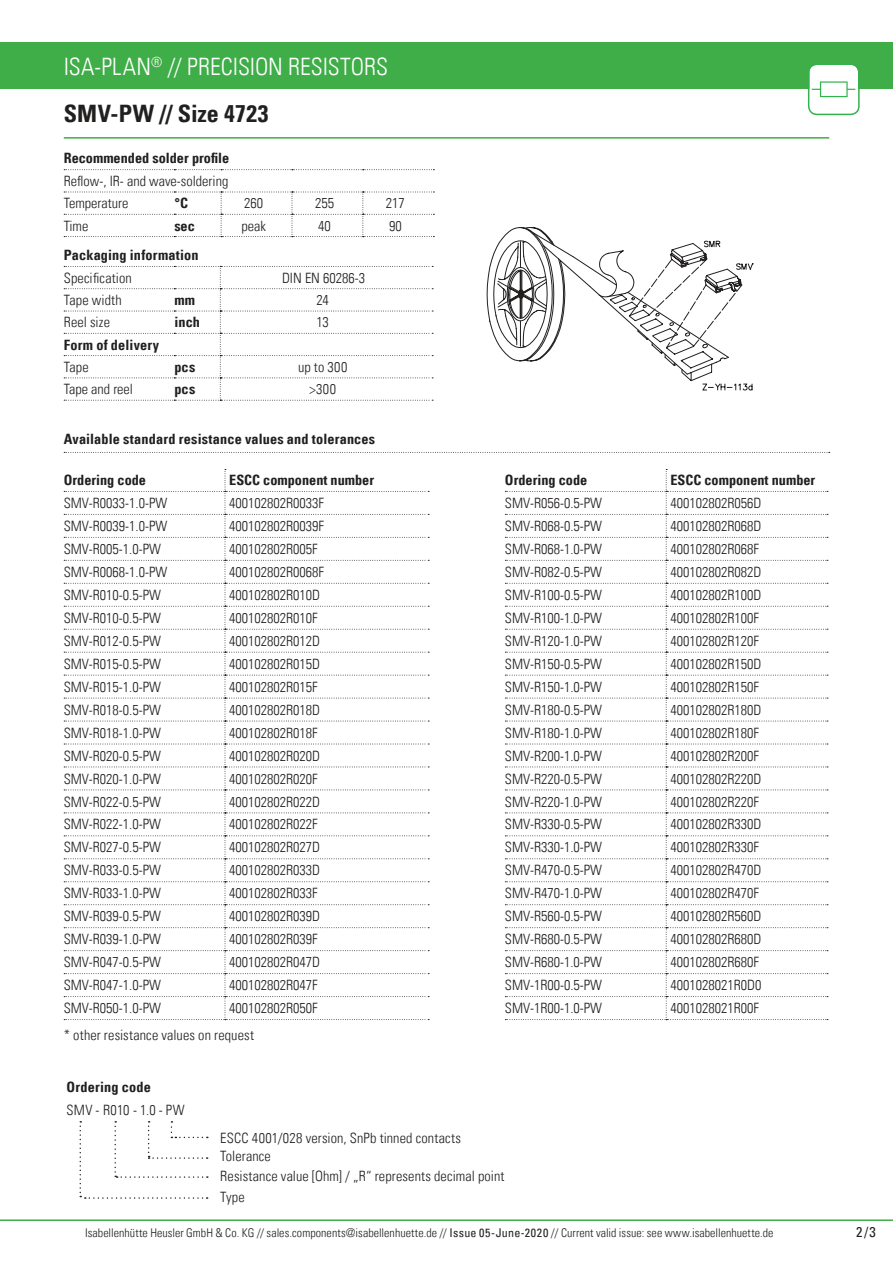
<style>
.page{position:relative;width:893px;height:1263px;background:#fff}
.page>*{position:absolute;margin:0;border:0;box-sizing:border-box;transform-origin:0 0}
.t1{font:24px "Univers Com 47 Light Cond";color:#fff}
.t2{font:24px "Univers Com 67 Bold Cond";letter-spacing:.005em;color:#221f1f}
.t3{font:14.25px/22.4px "Univers Com 47 Light Cond";color:#221f1f}
.t4{font:14.25px "Univers Com 67 Bold Cond";letter-spacing:.005em;color:#221f1f}
.t5{font:14.25px "Univers Com 47 Light Cond";letter-spacing:.025em;color:#221f1f}
.t6{font:condensed 14.25px "Univers Com 57";color:#221f1f}
.t7{font:12px "Univers Com 47 Light Cond";letter-spacing:.005em;color:#221f1f}
.s1{font-family:"Univers Com 57";font-stretch:condensed}
</style>
<div class="page">
<hr style="left:0;top:1219px;width:893px;height:2px;background:#3fad48">
<div style="left:0;top:43px;width:893px;height:46px;background:#3fad48"></div>
<hr style="left:64px;top:137px;width:765px;height:2px;background:#3fad48">
<svg style="left:808px;top:64px;width:52px;height:51px"></svg>
<svg style="left:64px;top:169px;width:370px;height:1px"></svg>
<svg style="left:64px;top:192px;width:370px;height:45px"></svg>
<svg style="left:487px;top:227px;width:266px;height:164px"></svg>
<div style="left:486px;top:369px;width:112px;height:26px;background:#fff"></div>
<svg style="left:64px;top:452px;width:766px;height:1px"></svg>
<svg style="left:64px;top:469px;width:365px;height:551px"></svg>
<svg style="left:505px;top:469px;width:323px;height:551px"></svg>
<svg style="left:64px;top:266px;width:369px;height:135px"></svg>
<svg style="left:80px;top:1121px;width:128px;height:78px"></svg>
<h1 class="t1" style="left:64px;top:57px;width:326px">ISA-PLAN<sup>®</sup> // PRECISION RESISTORS</h1>
<h1 class="t2" style="left:64px;top:104px;width:206px">SMV-PW // Size 4723</h1>
<p class="t4" style="left:64px;top:149px;width:167px">Recommended solder pro昀椀le</p>
<p class="t3" style="left:64px;top:170px;width:166px">Re昀氀ow-, IR- and wave-soldering<br>Temperature</p>
<p class="t4" style="left:174px;top:197px;width:15px">°C</p>
<p class="t3" style="left:244px;top:192px;width:20px">260</p>
<p class="t3" style="left:315px;top:192px;width:20px">255</p>
<p class="t3" style="left:386px;top:192px;width:20px">217</p>
<p class="t3" style="left:64px;top:215px;width:26px">Time</p>
<p class="t4" style="left:174px;top:220px;width:22px">sec</p>
<p class="t3" style="left:241px;top:215px;width:26px">peak</p>
<p class="t3" style="left:318px;top:215px;width:14px">40</p>
<p class="t3" style="left:389px;top:215px;width:14px">90</p>
<p class="t4" style="left:64px;top:250px;width:136px">Packaging information</p>
<p class="t3" style="left:64px;top:267px;width:70px">Speci昀椀cation</p>
<p class="t3" style="left:282px;top:267px;width:85px">DIN EN 60286-3</p>
<p class="t3" style="left:64px;top:290px;width:60px">Tape width</p>
<p class="t4" style="left:174px;top:294px;width:22px">mm</p>
<p class="t3" style="left:317px;top:289px;width:14px">24</p>
<p class="t3" style="left:64px;top:312px;width:48px">Reel size</p>
<p class="t4" style="left:174px;top:317px;width:27px">inch</p>
<p class="t3" style="left:317px;top:312px;width:14px">13</p>
<p class="t4" style="left:64px;top:339px;width:97px">Form of delivery</p>
<p class="t3" style="left:64px;top:357px;width:26px">Tape</p>
<p class="t4" style="left:174px;top:361px;width:23px">pcs</p>
<p class="t3" style="left:298px;top:357px;width:51px">up to 300</p>
<p class="t3" style="left:64px;top:379px;width:71px">Tape and reel</p>
<p class="t4" style="left:174px;top:383px;width:23px">pcs</p>
<p class="t3" style="left:309px;top:379px;width:28px">&gt;300</p>
<p class="t4" style="left:64px;top:433px;width:313px">Available standard resistance values and tolerances</p>
<p class="t4" style="left:64px;top:475px;width:84px">Ordering code</p>
<p class="t4" style="left:229px;top:475px;width:146px">ESCC component number</p>
<p class="t3" style="left:64px;top:493px;width:105px">SMV-R0033-1.0-PW</p>
<p class="t3" style="left:229px;top:492px;width:96px">400102802R0033F</p>
<p class="t3" style="left:64px;top:516px;width:105px">SMV-R0039-1.0-PW</p>
<p class="t3" style="left:229px;top:515px;width:96px">400102802R0039F</p>
<p class="t3" style="left:64px;top:539px;width:99px">SMV-R005-1.0-PW</p>
<p class="t3" style="left:229px;top:538px;width:90px">400102802R005F</p>
<p class="t3" style="left:64px;top:561px;width:105px">SMV-R0068-1.0-PW</p>
<p class="t3" style="left:229px;top:561px;width:96px">400102802R0068F</p>
<p class="t3" style="left:64px;top:585px;width:99px">SMV-R010-0.5-PW</p>
<p class="t3" style="left:229px;top:584px;width:92px">400102802R010D</p>
<p class="t3" style="left:64px;top:608px;width:99px">SMV-R010-0.5-PW</p>
<p class="t3" style="left:229px;top:607px;width:90px">400102802R010F</p>
<p class="t3" style="left:64px;top:630px;width:99px">SMV-R012-0.5-PW</p>
<p class="t3" style="left:229px;top:630px;width:92px">400102802R012D</p>
<p class="t3" style="left:64px;top:654px;width:99px">SMV-R015-0.5-PW</p>
<p class="t3" style="left:229px;top:652px;width:92px">400102802R015D</p>
<p class="t3" style="left:64px;top:677px;width:99px">SMV-R015-1.0-PW</p>
<p class="t3" style="left:229px;top:675px;width:90px">400102802R015F</p>
<p class="t3" style="left:64px;top:700px;width:99px">SMV-R018-0.5-PW</p>
<p class="t3" style="left:229px;top:698px;width:92px">400102802R018D</p>
<p class="t3" style="left:64px;top:722px;width:99px">SMV-R018-1.0-PW</p>
<p class="t3" style="left:229px;top:721px;width:90px">400102802R018F</p>
<p class="t3" style="left:64px;top:744px;width:99px">SMV-R020-0.5-PW</p>
<p class="t3" style="left:229px;top:744px;width:92px">400102802R020D</p>
<p class="t3" style="left:64px;top:767px;width:99px">SMV-R020-1.0-PW</p>
<p class="t3" style="left:229px;top:767px;width:90px">400102802R020F</p>
<p class="t3" style="left:64px;top:790px;width:99px">SMV-R022-0.5-PW</p>
<p class="t3" style="left:229px;top:790px;width:92px">400102802R022D</p>
<p class="t3" style="left:64px;top:813px;width:99px">SMV-R022-1.0-PW</p>
<p class="t3" style="left:229px;top:813px;width:90px">400102802R022F</p>
<p class="t3" style="left:64px;top:836px;width:99px">SMV-R027-0.5-PW</p>
<p class="t3" style="left:229px;top:836px;width:92px">400102802R027D</p>
<p class="t3" style="left:64px;top:860px;width:99px">SMV-R033-0.5-PW</p>
<p class="t3" style="left:229px;top:859px;width:92px">400102802R033D</p>
<p class="t3" style="left:64px;top:883px;width:99px">SMV-R033-1.0-PW</p>
<p class="t3" style="left:229px;top:882px;width:90px">400102802R033F</p>
<p class="t3" style="left:64px;top:906px;width:99px">SMV-R039-0.5-PW</p>
<p class="t3" style="left:229px;top:905px;width:92px">400102802R039D</p>
<p class="t3" style="left:64px;top:929px;width:99px">SMV-R039-1.0-PW</p>
<p class="t3" style="left:229px;top:928px;width:90px">400102802R039F</p>
<p class="t3" style="left:64px;top:951px;width:99px">SMV-R047-0.5-PW</p>
<p class="t3" style="left:229px;top:951px;width:92px">400102802R047D</p>
<p class="t3" style="left:64px;top:974px;width:99px">SMV-R047-1.0-PW</p>
<p class="t3" style="left:229px;top:974px;width:90px">400102802R047F</p>
<p class="t3" style="left:64px;top:998px;width:99px">SMV-R050-1.0-PW</p>
<p class="t3" style="left:229px;top:997px;width:90px">400102802R050F</p>
<p class="t3" style="left:64px;top:1024px;width:192px">* other resistance values on request</p>
<p class="t4" style="left:67px;top:1082px;width:86px">Ordering code</p>
<p class="t5" style="left:67px;top:1104px;width:120px">SMV - R010 - 1.0 - PW</p>
<p class="t4" style="left:505px;top:475px;width:84px">Ordering code</p>
<p class="t4" style="left:670px;top:475px;width:146px">ESCC component number</p>
<p class="t3" style="left:505px;top:492px;width:99px">SMV-R056-0.5-PW</p>
<p class="t3" style="left:670px;top:492px;width:92px">400102802R056D</p>
<p class="t3" style="left:505px;top:515px;width:99px">SMV-R068-0.5-PW</p>
<p class="t3" style="left:670px;top:515px;width:92px">400102802R068D</p>
<p class="t3" style="left:505px;top:538px;width:99px">SMV-R068-1.0-PW</p>
<p class="t3" style="left:670px;top:538px;width:90px">400102802R068F</p>
<p class="t3" style="left:505px;top:561px;width:99px">SMV-R082-0.5-PW</p>
<p class="t3" style="left:670px;top:561px;width:92px">400102802R082D</p>
<p class="t3" style="left:505px;top:585px;width:99px">SMV-R100-0.5-PW</p>
<p class="t3" style="left:670px;top:584px;width:92px">400102802R100D</p>
<p class="t3" style="left:505px;top:608px;width:99px">SMV-R100-1.0-PW</p>
<p class="t3" style="left:670px;top:607px;width:90px">400102802R100F</p>
<p class="t3" style="left:505px;top:630px;width:99px">SMV-R120-1.0-PW</p>
<p class="t3" style="left:670px;top:630px;width:90px">400102802R120F</p>
<p class="t3" style="left:505px;top:654px;width:99px">SMV-R150-0.5-PW</p>
<p class="t3" style="left:670px;top:652px;width:92px">400102802R150D</p>
<p class="t3" style="left:505px;top:677px;width:99px">SMV-R150-1.0-PW</p>
<p class="t3" style="left:670px;top:675px;width:90px">400102802R150F</p>
<p class="t3" style="left:505px;top:700px;width:99px">SMV-R180-0.5-PW</p>
<p class="t3" style="left:670px;top:698px;width:92px">400102802R180D</p>
<p class="t3" style="left:505px;top:722px;width:99px">SMV-R180-1.0-PW</p>
<p class="t3" style="left:670px;top:721px;width:90px">400102802R180F</p>
<p class="t3" style="left:505px;top:744px;width:99px">SMV-R200-1.0-PW</p>
<p class="t3" style="left:670px;top:744px;width:90px">400102802R200F</p>
<p class="t3" style="left:505px;top:767px;width:99px">SMV-R220-0.5-PW</p>
<p class="t3" style="left:670px;top:767px;width:92px">400102802R220D</p>
<p class="t3" style="left:505px;top:790px;width:99px">SMV-R220-1.0-PW</p>
<p class="t3" style="left:670px;top:790px;width:90px">400102802R220F</p>
<p class="t3" style="left:505px;top:814px;width:99px">SMV-R330-0.5-PW</p>
<p class="t3" style="left:670px;top:813px;width:92px">400102802R330D</p>
<p class="t3" style="left:505px;top:837px;width:99px">SMV-R330-1.0-PW</p>
<p class="t3" style="left:670px;top:836px;width:90px">400102802R330F</p>
<p class="t3" style="left:505px;top:859px;width:99px">SMV-R470-0.5-PW</p>
<p class="t3" style="left:670px;top:859px;width:92px">400102802R470D</p>
<p class="t3" style="left:505px;top:882px;width:99px">SMV-R470-1.0-PW</p>
<p class="t3" style="left:670px;top:882px;width:90px">400102802R470F</p>
<p class="t3" style="left:505px;top:905px;width:99px">SMV-R560-0.5-PW</p>
<p class="t3" style="left:670px;top:905px;width:92px">400102802R560D</p>
<p class="t3" style="left:505px;top:928px;width:99px">SMV-R680-0.5-PW</p>
<p class="t3" style="left:670px;top:928px;width:92px">400102802R680D</p>
<p class="t3" style="left:505px;top:951px;width:99px">SMV-R680-1.0-PW</p>
<p class="t3" style="left:670px;top:951px;width:90px">400102802R680F</p>
<p class="t3" style="left:505px;top:975px;width:99px">SMV-1R00-0.5-PW</p>
<p class="t3" style="left:670px;top:974px;width:92px">4001028021R0D0</p>
<p class="t3" style="left:505px;top:998px;width:99px">SMV-1R00-1.0-PW</p>
<p class="t3" style="left:670px;top:997px;width:90px">4001028021R00F</p>
<p class="t3" style="left:220px;top:1129px;width:242px;line-height:18px">ESCC 4001/028 version, SnPb tinned contacts<br>Tolerance</p>
<p class="t3" style="left:220px;top:1165px;width:286px;line-height:21px">Resistance value [Ohm] / „R“ represents decimal point<br>Type</p>
<p class="t7" style="left:85px;top:1228px;width:690px">Isabellenhütte Heusler GmbH &amp; Co. KG // sales.components@isabellenhuette.de // <span class="s1">Issue 05-June-2020</span> // Current valid issue: see www.isabellenhuette.de</p>
<p class="t6" style="left:856px;top:1227px;width:21px">2 / 3</p>
</div>
